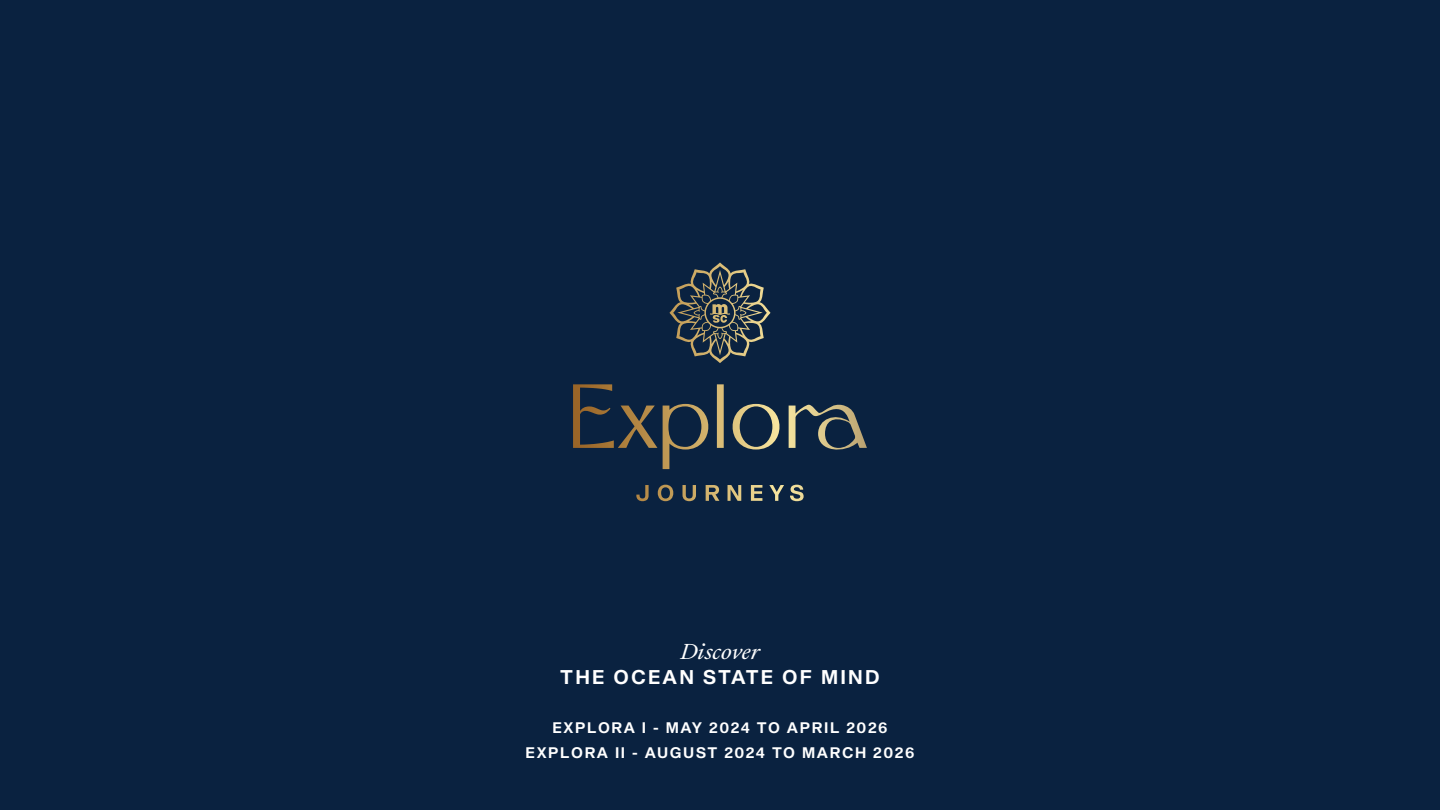
<style>
.page{position:relative;width:1440px;height:810px;background:#0a2240}
.page>*{position:absolute;margin:0;border:0;box-sizing:border-box;transform-origin:0 0}
.t1{font:italic 19.88px "Sang Bleu Republic";color:#fff}
.t2{font:300 19.5px "Shapiro 65";letter-spacing:.11em;color:#fff}
.t3{font:300 15px/24.8px "Shapiro 65";letter-spacing:.105em;color:#fff;text-align:center}
</style>
<div class="page">
<svg style="left:669px;top:262px;width:102px;height:101px"></svg>
<h1 class="t1" style="left:680px;top:637px;width:81px">Discover</h1>
<h2 class="t2" style="left:560px;top:663px;width:321px">THE OCEAN STATE OF MIND</h2>
<p class="t3" style="left:526px;top:716px;width:391px">EXPLORA I - MAY 2024 TO APRIL 2026<br>EXPLORA II - AUGUST 2024 TO MARCH 2026</p>
</div>
